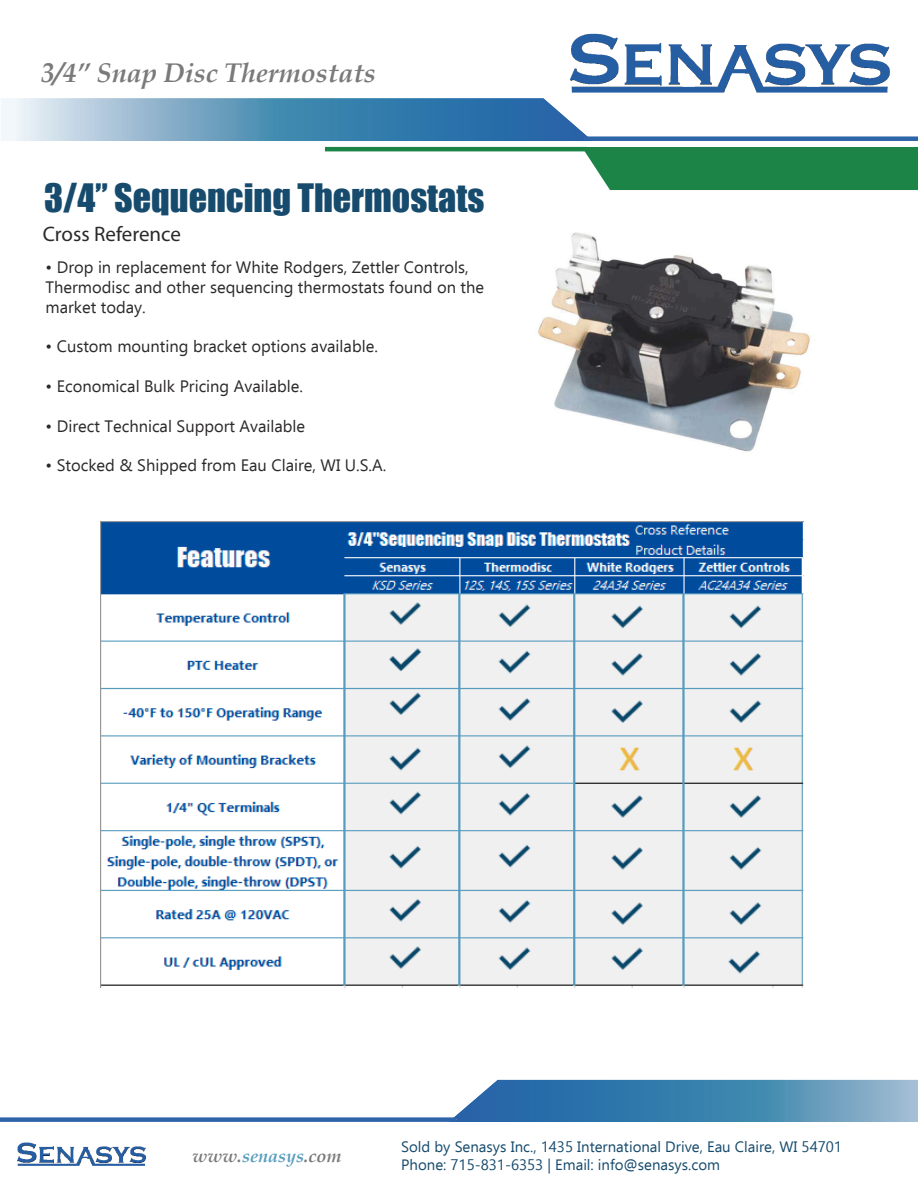
<style>
.page{position:relative;width:918px;height:1188px;background:#fff}
.page>*{position:absolute;margin:0;border:0;box-sizing:border-box;transform-origin:0 0}
.t1{font:36px "Impact";color:#174b6d}
.t2{font:italic 700 27px "Book Antiqua";color:#7a7a7b}
.t3{font:21px "Myriad Pro";color:#2b292a}
.t4{font:italic 700 18px "Book Antiqua";color:#7a7a7b}
.t5{font:16.5px/19.8px "Ebrima";color:#2b292a}
.t6{font:15px/18px "Ebrima";color:#174b6d}
.s1{color:#599ebf}
</style>
<div class="page">
<svg style="left:1px;top:98px;width:586px;height:43px"></svg>
<div style="left:584px;top:136px;width:334px;height:5px;background:#2e64a8"></div>
<hr style="left:325px;top:147px;width:262px;height:4px;background:#1c8446">
<div style="left:582px;top:147px;width:336px;height:43px;background:#1c8446"></div>
<img style="left:558px;top:33px;width:332px;height:79px">
<svg style="left:454px;top:1080px;width:464px;height:42px"></svg>
<div style="left:0;top:1117px;width:456px;height:5px;background:#2e64a8"></div>
<img style="left:17px;top:1142px;width:130px;height:24px">
<img style="left:100px;top:522px;width:704px;height:465px">
<img style="left:538px;top:232px;width:272px;height:220px">
<h2 class="t2" style="left:41px;top:62px;width:336px">3/4î Snap Disc Thermostats</h2>
<h1 class="t1" style="left:44px;top:183px;width:442px">3/4î Sequencing Thermostats</h1>
<p class="t3" style="left:43px;top:221px;width:140px">Cross Reference</p>
<p class="t5" style="left:46px;top:259px;width:440px">ï Drop in replacement for White Rodgers, Zettler Controls,<br>Thermodisc and other sequencing thermostats found on the market today.</p>
<p class="t5" style="left:46px;top:338px;width:334px">ï Custom mounting bracket options available.</p>
<p class="t5" style="left:46px;top:378px;width:259px">ï Economical Bulk Pricing Available.</p>
<p class="t5" style="left:46px;top:417px;width:261px">ï Direct Technical Support Available</p>
<p class="t5" style="left:46px;top:457px;width:342px">ï Stocked &amp; Shipped from Eau Claire, WI U.S.A.</p>
<p class="t4" style="left:193px;top:1149px;width:150px">www.<span class="s1">senasys</span>.com</p>
<p class="t6" style="left:401px;top:1139px;width:442px">Sold by Senasys Inc., 1435 International Drive, Eau Claire, WI 54701<br>Phone: 715-831-6353 | Email: info@senasys.com</p>
</div>
